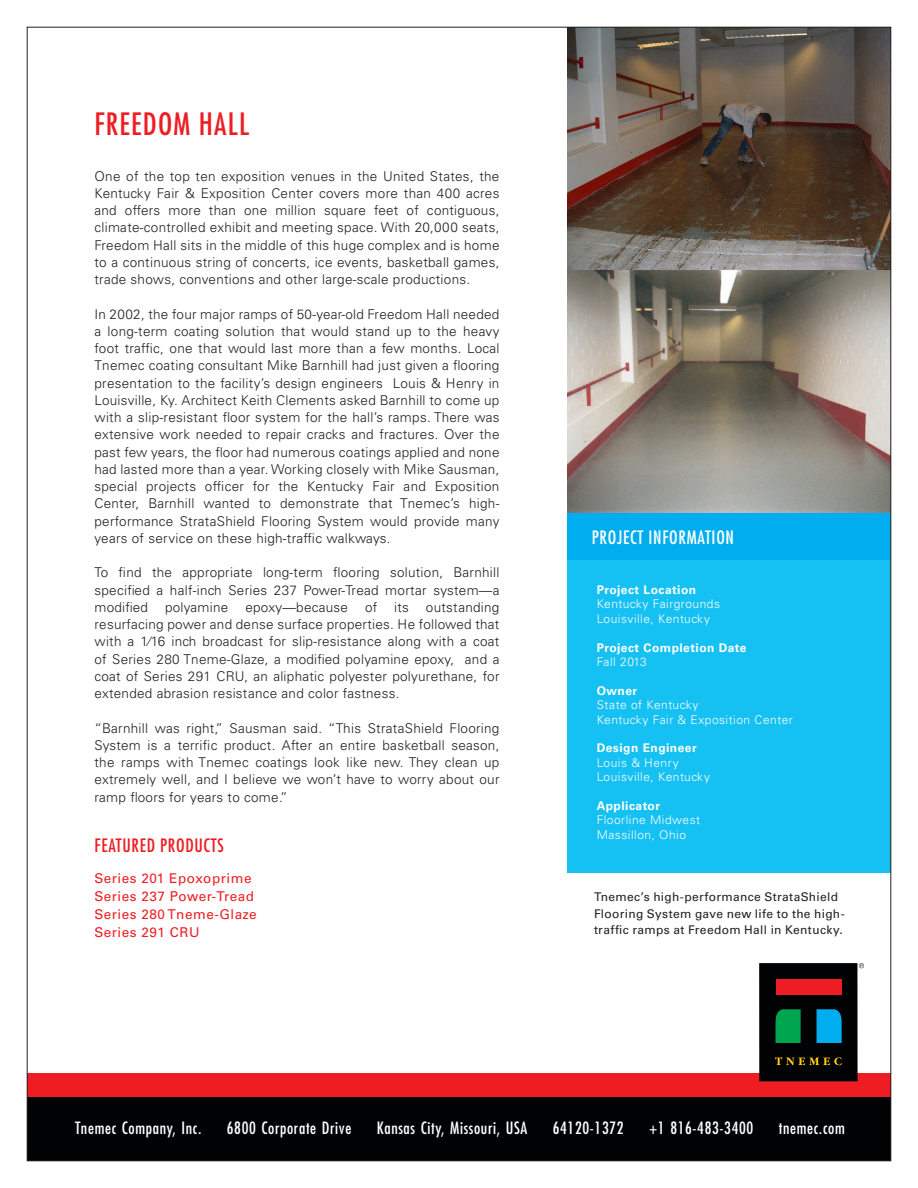
<style>
.page{position:relative;width:918px;height:1188px;background:#fff}
.page>*{position:absolute;margin:0;border:0;box-sizing:border-box;transform-origin:0 0}
.t1{font:condensed 30px "Futura Std";letter-spacing:.04em;color:#ee1d23}
.t2{font:condensed 18px "Futura Std";letter-spacing:.04em;color:#fff}
.t3{font:condensed 18px "Futura Std";letter-spacing:.04em;color:#ee1d23}
.t4{font:condensed 16.5px "Futura Std";letter-spacing:.04em;color:#fff}
.t5{font:300 13.5px/17.2px "Univers LT Std";letter-spacing:.02em;color:#231f20;text-align:justify}
.t6{font:13.5px/18px "Univers LT Std";letter-spacing:.04em;color:#ee1d23}
.t7{font:300 12px/14.4px "Univers LT Std";letter-spacing:.04em;color:#fff}
.Body_on_White{font:12px/16.5px "Univers LT Std";letter-spacing:.025em;color:#231f20}
.t8{font:700 12px "Univers LT Std";letter-spacing:.04em;color:#fff}
</style>
<div class="page">
<div style="left:27px;top:1097px;width:864px;height:64px;background:#010203"></div>
<div style="left:27px;top:1074px;width:864px;height:23px;background:#ee1d23"></div>
<div style="left:567px;top:513px;width:324px;height:48px;background:#00aeef"></div>
<div style="left:567px;top:561px;width:324px;height:312px;background:#15c0f2"></div>
<img style="left:567px;top:270px;width:322px;height:243px">
<svg style="left:567px;top:29px;width:322px;height:241px;background:#625348"></svg>
<div style="left:759px;top:963px;width:99px;height:118px;background:#010203"></div>
<div style="left:776px;top:979px;width:65px;height:15px;background:#ee1d23"></div>
<svg style="left:775px;top:1009px;width:26px;height:34px"></svg>
<svg style="left:817px;top:1009px;width:25px;height:34px"></svg>
<svg style="left:775px;top:1057px;width:67px;height:8px"></svg>
<svg style="left:859px;top:963px;width:5px;height:5px"></svg>
<p class="t1" style="left:94px;top:106px;width:156px">FREEDOM HALL</p>
<p class="t5" style="left:94px;top:167px;width:407px">One of the top ten exposition venues in the United States, the Kentucky Fair &amp; Exposition Center covers more than 400 acres and offers more than one million square feet of contiguous, climate-controlled exhibit and meeting space. With 20,000 seats, Freedom Hall sits in the middle of this huge complex and is home to a continuous string of concerts, ice events, basketball games, trade shows, conventions and other large-scale productions.</p>
<p class="t5" style="left:94px;top:305px;width:407px">In 2002, the four major ramps of 50-year-old Freedom Hall needed a long-term coating solution that would stand up to the heavy foot traffic, one that would last more than a few months. Local Tnemec coating consultant Mike Barnhill had just given a flooring presentation to the facility’s design engineers Louis &amp; Henry in Louisville, Ky. Architect Keith Clements asked Barnhill to come up with a slip-resistant floor system for the hall’s ramps. There was extensive work needed to repair cracks and fractures. Over the past few years, the floor had numerous coatings applied and none had lasted more than a year. Working closely with Mike Sausman, special projects officer for the Kentucky Fair and Exposition Center, Barnhill wanted to demonstrate that Tnemec’s high&shy;performance StrataShield Flooring System would provide many years of service on these high-traffic walkways.</p>
<p class="t5" style="left:94px;top:564px;width:406px">To find the appropriate long-term flooring solution, Barnhill specified a half-inch Series 237 Power-Tread mortar system—a modified</p>
<p class="t5" style="left:165px;top:598px;width:65px">polyamine</p>
<p class="t5" style="left:245px;top:598px;width:104px">epoxy—because</p>
<p class="t5" style="left:365px;top:598px;width:14px">of</p>
<p class="t5" style="left:394px;top:598px;width:16px">its</p>
<p class="t5" style="left:94px;top:598px;width:407px;text-indent:331px">outstanding resurfacing power and dense surface properties. He followed that with a 1⁄16 inch broadcast for slip-resistance along with a coat of Series 280 Tneme-Glaze, a modified polyamine epoxy, and a coat of Series 291 CRU, an aliphatic polyester polyurethane, for extended abrasion resistance and color fastness.</p>
<p class="t5" style="left:94px;top:719px;width:407px">“Barnhill was right,” Sausman said. “This StrataShield Flooring System is a terrific product. After an entire basketball season, the ramps with Tnemec coatings look like new. They clean up extremely well, and I believe we won’t have to worry about our ramp floors for years to come.”</p>
<p class="t3" style="left:94px;top:835px;width:131px">FEATURED PRODUCTS</p>
<p class="t6" style="left:94px;top:869px;width:161px">Series 201 Epoxoprime<br>Series 237 Power-Tread</p>
<p class="t6" style="left:94px;top:905px;width:164px">Series 280 Tneme-Glaze<br>Series 291 CRU</p>
<p class="t2" style="left:592px;top:526px;width:144px">PROJECT INFORMATION</p>
<p class="t8" style="left:597px;top:583px;width:101px">Project Location</p>
<p class="t7" style="left:597px;top:597px;width:125px">Kentucky Fairgrounds</p>
<p class="t7" style="left:597px;top:611px;width:115px">Louisville, Kentucky</p>
<p class="t8" style="left:597px;top:640px;width:151px">Project Completion Date</p>
<p class="t7" style="left:597px;top:655px;width:52px">Fall 2013</p>
<p class="t8" style="left:597px;top:684px;width:42px">Owner</p>
<p class="t7" style="left:597px;top:698px;width:103px">State of Kentucky</p>
<p class="t7" style="left:597px;top:712px;width:198px">Kentucky Fair &amp; Exposition Center</p>
<p class="t8" style="left:597px;top:741px;width:102px">Design Engineer</p>
<p class="t7" style="left:597px;top:755px;width:84px">Louis &amp; Henry</p>
<p class="t7" style="left:597px;top:770px;width:115px">Louisville, Kentucky</p>
<p class="t8" style="left:597px;top:799px;width:65px">Applicator</p>
<p class="t7" style="left:597px;top:813px;width:105px">Floorline Midwest<br>Massillon, Ohio</p>
<p class="Body_on_White" style="left:594px;top:889px;width:252px">Tnemec’s high-performance StrataShield<br>Flooring System gave new life to the high&shy;traffic ramps at Freedom Hall in Kentucky.</p>
<p class="t4" style="left:75px;top:1118px;width:128px">Tnemec Company, Inc.</p>
<p class="t4" style="left:227px;top:1118px;width:126px">6800 Corporate Drive</p>
<p class="t4" style="left:377px;top:1118px;width:152px">Kansas City, Missouri, USA</p>
<p class="t4" style="left:553px;top:1118px;width:72px">64120-1372</p>
<p class="t4" style="left:649px;top:1118px;width:106px">+1 816-483-3400</p>
<p class="t4" style="left:779px;top:1118px;width:68px">tnemec.com</p>
</div>
